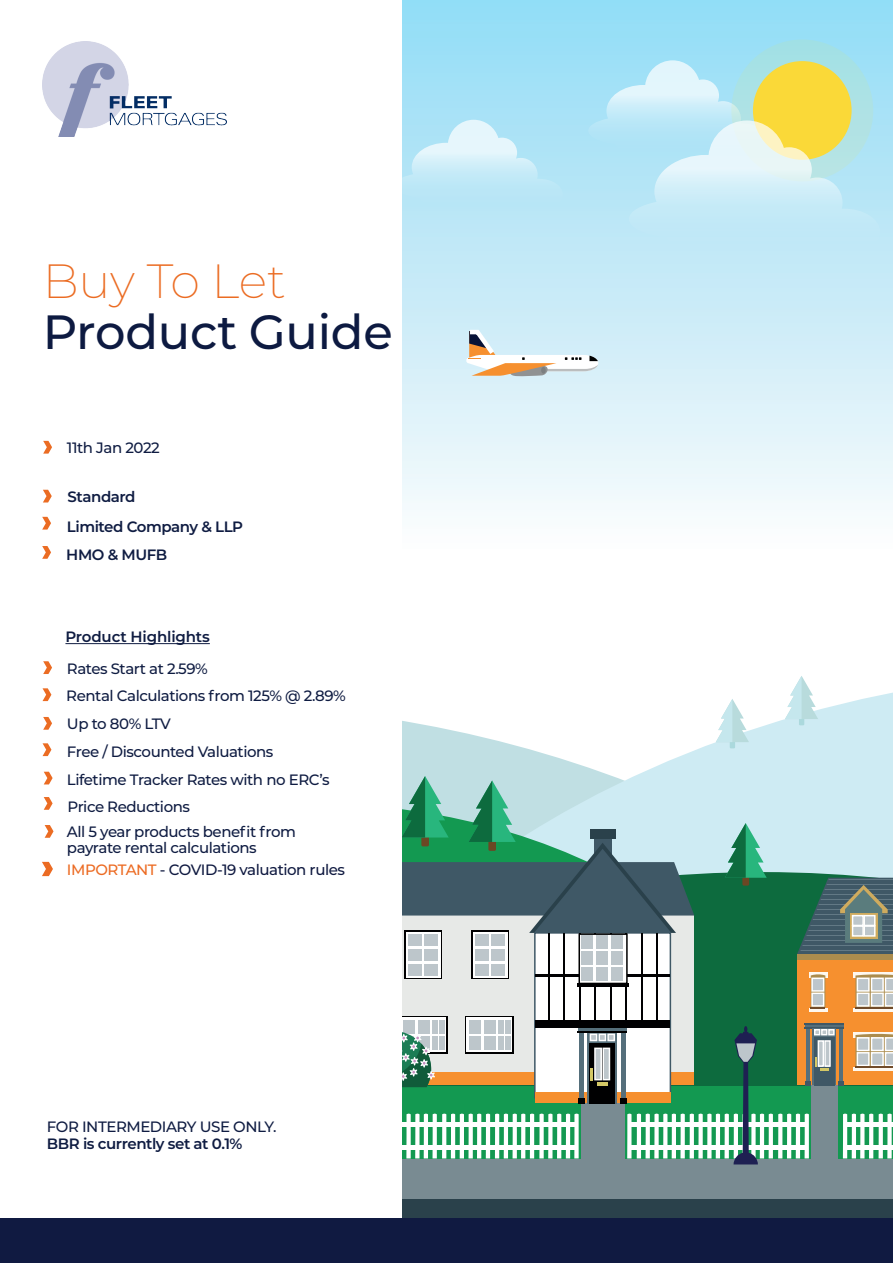
<style>
.page{position:relative;width:893px;height:1263px;background:#fff}
.page>*{position:absolute;margin:0;border:0;box-sizing:border-box;transform-origin:0 0}
.paragraph_heading{font:500 48px "Montserrat";letter-spacing:-.005em;color:#0d1a41}
.paragraph_heading-2{font:200 48px "Montserrat";letter-spacing:-.005em;color:#eb6c23}
.t1{font:500 15px/16.5px "Montserrat";letter-spacing:-.03em;color:#0f1c42}
.t2{font:600 15px "Montserrat";letter-spacing:-.03em;color:#0f1c42}
.t3{font:500 15px "Montserrat";letter-spacing:-.03em;color:#101a41}
.t4{font:600 15px "Montserrat";letter-spacing:-.01em;color:#0f1c42}
.s1{color:#ec6b23}
</style>
<div class="page">
<svg style="left:402px;top:0;width:491px;height:510px"></svg>
<svg style="left:402px;top:120px;width:161px;height:93px"></svg>
<div style="left:731px;top:39px;width:142px;height:142px;background:#a3e0e5;border-radius:50%"></div>
<svg style="left:588px;top:60px;width:292px;height:200px"></svg>
<svg style="left:402px;top:692px;width:491px;height:84px"></svg>
<div style="left:730px;top:739px;width:5px;height:9px;background:#abd9dd"></div>
<svg style="left:716px;top:699px;width:33px;height:43px"></svg>
<div style="left:799px;top:716px;width:5px;height:9px;background:#abd9dd"></div>
<svg style="left:785px;top:676px;width:33px;height:43px"></svg>
<svg style="left:402px;top:776px;width:491px;height:423px"></svg>
<div style="left:402px;top:1199px;width:491px;height:21px;background:#2a414b"></div>
<svg style="left:465px;top:328px;width:133px;height:48px"></svg>
<img style="left:43px;top:41px;width:184px;height:96px">
<div style="left:0;top:1219px;width:893px;height:44px;background:#101a41"></div>
<svg style="left:43px;top:661px;width:9px;height:13px"></svg>
<svg style="left:43px;top:688px;width:8px;height:13px"></svg>
<svg style="left:43px;top:441px;width:9px;height:13px"></svg>
<hr style="left:65px;top:643px;width:145px;height:1px;background:#0f1c42">
<svg style="left:43px;top:490px;width:9px;height:12px"></svg>
<svg style="left:42px;top:517px;width:9px;height:13px"></svg>
<svg style="left:42px;top:546px;width:9px;height:13px"></svg>
<svg style="left:43px;top:717px;width:9px;height:13px"></svg>
<svg style="left:42px;top:861px;width:11px;height:16px"></svg>
<svg style="left:43px;top:743px;width:8px;height:13px"></svg>
<svg style="left:44px;top:772px;width:9px;height:12px"></svg>
<svg style="left:45px;top:825px;width:9px;height:13px"></svg>
<svg style="left:44px;top:797px;width:9px;height:13px"></svg>
<p class="paragraph_heading-2" style="left:43px;top:248px;width:245px">Buy To Let</p>
<p class="paragraph_heading" style="left:43px;top:298px;width:352px">Product Guide</p>
<p class="t1" style="left:67px;top:439px;width:94px">11th Jan 2022</p>
<p class="t2" style="left:68px;top:486px;width:69px">Standard</p>
<p class="t2" style="left:67px;top:515px;width:178px">Limited Company &amp; LLP</p>
<p class="t2" style="left:66px;top:544px;width:103px">HMO &amp; MUFB</p>
<p class="t4" style="left:65px;top:626px;width:146px">Product Highlights</p>
<p class="t1" style="left:67px;top:659px;width:142px">Rates Start at 2.59%</p>
<p class="t1" style="left:66px;top:686px;width:281px">Rental Calculations from 125% @ 2.89%</p>
<p class="t1" style="left:67px;top:715px;width:105px">Up to 80% LTV</p>
<p class="t1" style="left:67px;top:743px;width:208px">Free / Discounted Valuations</p>
<p class="t1" style="left:67px;top:770px;width:264px">Lifetime Tracker Rates with no ERC’s</p>
<p class="t1" style="left:68px;top:797px;width:124px">Price Reductions</p>
<p class="t1" style="left:67px;top:823px;width:230px">All 5 year products benefit from payrate rental calculations</p>
<p class="t3" style="left:67px;top:859px;width:280px"><span class="s1">IMPORTANT</span> - COVID-19 valuation rules</p>
<p class="t1" style="left:47px;top:1118px;width:231px">FOR INTERMEDIARY USE ONLY.</p>
<p class="t2" style="left:47px;top:1133px;width:197px">BBR is currently set at 0.1%</p>
</div>
